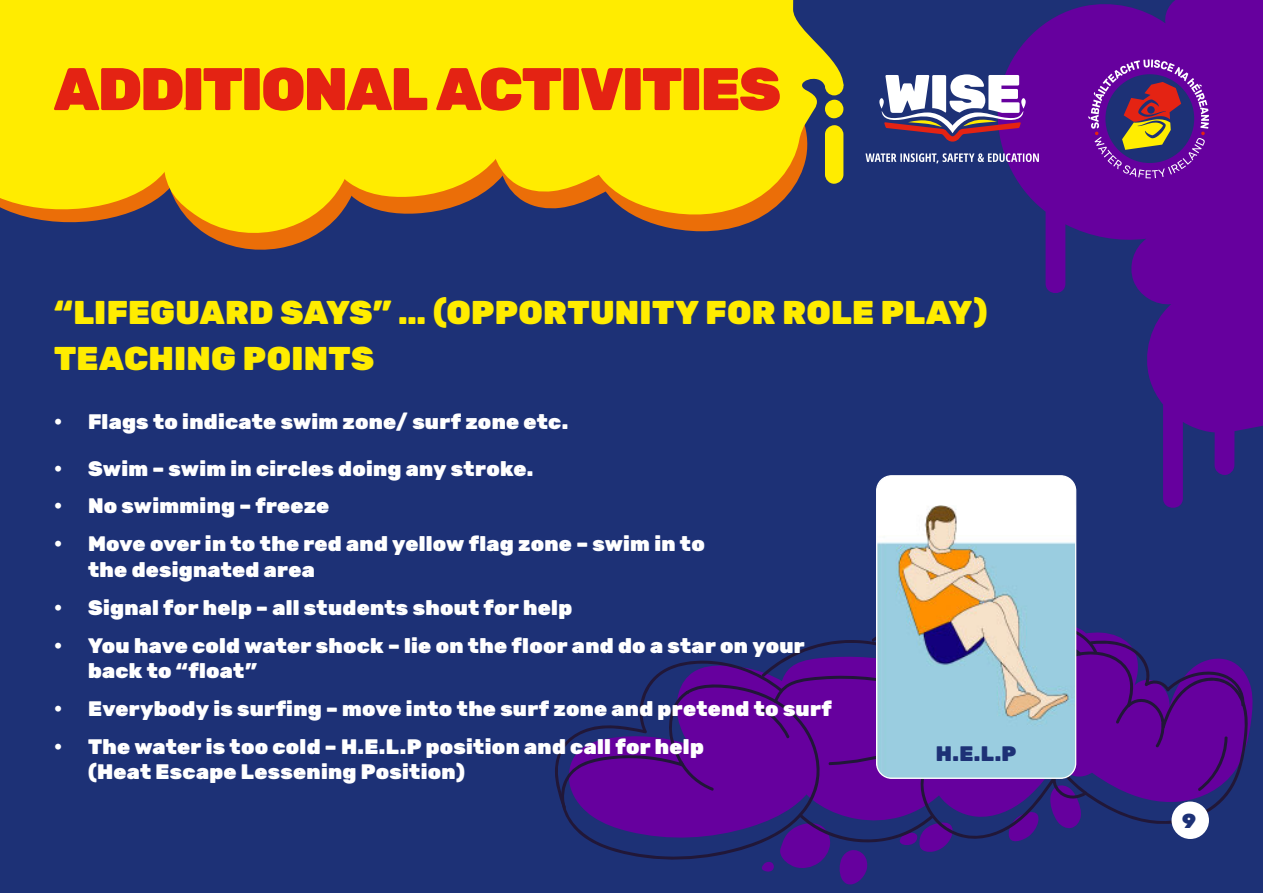
<style>
.page{position:relative;width:1263px;height:893px;background:#1d3176}
.page>*{position:absolute;margin:0;border:0;box-sizing:border-box;transform-origin:0 0}
.t1{font:900 60px "Rubik";letter-spacing:-.035em;color:#e42313}
.t2{font:900 33px/46px "Rubik";letter-spacing:.01em;color:#ffec00}
.t3{font:900 21px/25.2px "Rubik";letter-spacing:.015em;color:#fff}
.t4{font:900 21px "Rubik";color:#1d3176}
.t5{font:900 20.25px "Rubik";color:#1d3176}
</style>
<div class="page">
<svg style="left:209px;top:236px;width:105px;height:14px"></svg>
<svg style="left:380px;top:198px;width:65px;height:16px"></svg>
<svg style="left:437px;top:193px;width:145px;height:16px;fill:#eb6e08"></svg>
<svg style="left:637px;top:217px;width:124px;height:15px;fill:#eb6e08"></svg>
<svg style="left:193px;top:86px;width:187px;height:150px;fill:#ffec00"></svg>
<svg style="left:0;top:86px;width:209px;height:138px"></svg>
<div style="left:288px;top:86px;width:239px;height:112px;background:#ffec00"></div>
<svg style="left:430px;top:86px;width:152px;height:107px;fill:#ffec00"></svg>
<svg style="left:582px;top:0;width:261px;height:217px;fill:#ffec00"></svg>
<div style="left:0;top:0;width:726px;height:86px;background:#ffec00"></div>
<div style="left:825px;top:77px;width:18px;height:18px;background:#ffec00;border-radius:50%"></div>
<svg style="left:1001px;top:0;width:262px;height:511px;fill:#66009e"></svg>
<svg style="left:555px;top:608px;width:698px;height:277px"></svg>
<div style="left:877px;top:476px;width:199px;height:302px;background:#fff;border-radius:15px"></div>
<img style="left:877px;top:505px;width:199px;height:273px">
<div style="left:876px;top:475px;width:200px;height:304px;border:1px solid #fff;border-radius:15px"></div>
<div style="left:1171px;top:801px;width:38px;height:38px;background:#fff;border-radius:50%"></div>
<div style="left:825px;top:125px;width:18px;height:59px;background:#ffec00;border-radius:9px"></div>
<div style="left:825px;top:99px;width:18px;height:20px;background:#ffec00;border-radius:9px"></div>
<svg style="left:1088px;top:59px;width:121px;height:119px"></svg>
<svg style="left:879px;top:74px;width:147px;height:68px"></svg>
<svg style="left:865px;top:153px;width:174px;height:10px"></svg>
<h1 class="t1" style="left:54px;top:53px;width:728px">ADDITIONAL ACTIVITIES</h1>
<h2 class="t2" style="left:54px;top:291px;width:935px">“LIFEGUARD SAYS” … (OPPORTUNITY FOR ROLE PLAY)<br>TEACHING POINTS</h2>
<p class="t3" style="left:54px;top:410px;width:516px">• Flags to indicate swim zone/ surf zone etc.</p>
<p class="t3" style="left:54px;top:456px;width:481px">• Swim – swim in circles doing any stroke.</p>
<p class="t3" style="left:54px;top:494px;width:277px">• No swimming – freeze</p>
<p class="t3" style="left:88px;top:532px;width:618px;text-indent:-34px">• Move over in to the red and yellow flag zone – swim in to the designated area</p>
<p class="t3" style="left:54px;top:595px;width:520px">• Signal for help – all students shout for help</p>
<p class="t3" style="left:88px;top:633px;width:718px;text-indent:-34px">• You have cold water shock – lie on the floor and do a star on your back to “float”</p>
<p class="t3" style="left:54px;top:696px;width:779px">• Everybody is surfing – move into the surf zone and pretend to surf</p>
<p class="t3" style="left:88px;top:734px;width:617px;text-indent:-34px">• The water is too cold – H.E.L.P position and call for help (Heat Escape Lessening Position)</p>
<p class="t4" style="left:936px;top:741px;width:82px">H.E.L.P</p>
<p class="t5" style="left:1182px;top:808px;width:15px">9</p>
</div>
